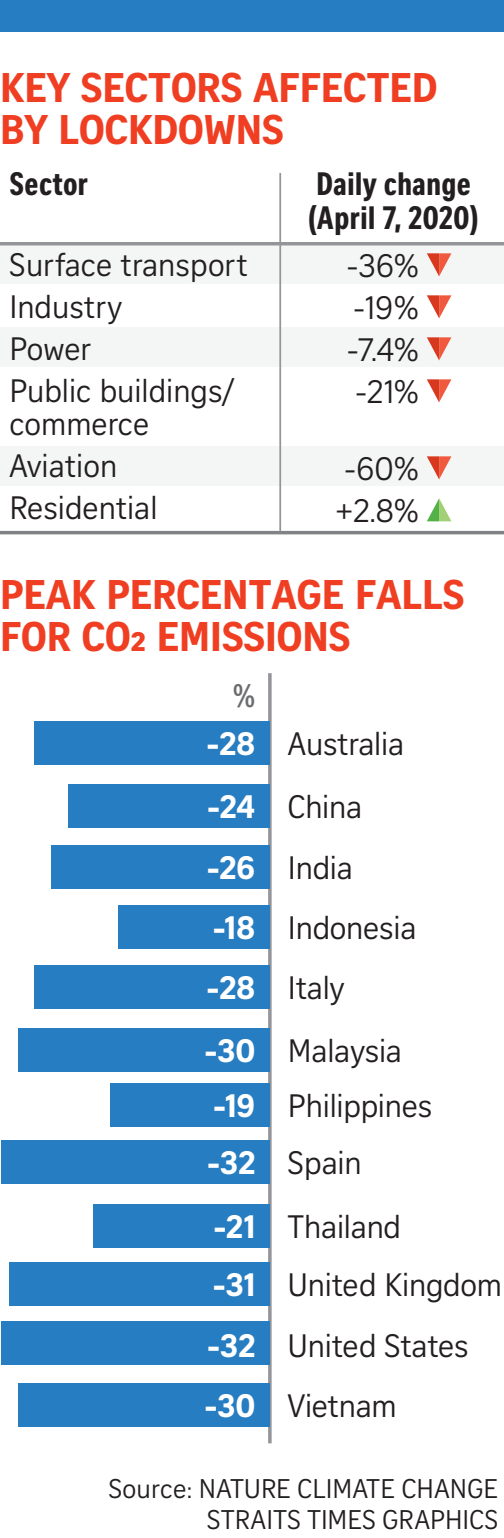
<style>
.page{position:relative;width:504px;height:1538px;background:#fff}
.page>*{position:absolute;margin:0;border:0;box-sizing:border-box;transform-origin:0 0}
.t1{font:700 40.25px/42px "Curator Serp Text";color:#ef3e22}
.t2{font:31.5px/42px "Curator Serp Text";letter-spacing:-.01em;color:#231f20}
.t3{font:31.5px/33.2px "Curator Head Cond ST Bold";color:#231f20}
.t4{font:700 31.5px "Curator Head Cond ST Semi";color:#6c6d70}
.t5{font:26.25px/31.5px "Curator Serp Text";letter-spacing:.01em;color:#231f20;text-align:right}
.s1{font-weight:700;color:#fff}
</style>
<div class="page">
<div style="left:0;top:0;width:504px;height:31px;background:#277dc1"></div>
<div style="left:0;top:244px;width:504px;height:40px;background:#f3f6f4"></div>
<div style="left:0;top:327px;width:504px;height:40px;background:#f3f6f4"></div>
<div style="left:0;top:446px;width:504px;height:40px;background:#f3f6f4"></div>
<hr style="left:0;top:242px;width:504px;height:3px;background:#939598">
<hr style="left:0;top:531px;width:504px;height:3px;background:#808285">
<hr style="left:279px;top:173px;width:2px;height:359px;background:#939598">
<svg style="left:427px;top:253px;width:24px;height:23px"></svg>
<svg style="left:427px;top:295px;width:24px;height:23px"></svg>
<svg style="left:427px;top:337px;width:24px;height:23px"></svg>
<svg style="left:427px;top:379px;width:24px;height:23px"></svg>
<svg style="left:427px;top:456px;width:24px;height:23px"></svg>
<svg style="left:427px;top:498px;width:24px;height:23px"></svg>
<svg style="left:268px;top:673px;width:4px;height:770px"></svg>
<div style="left:68px;top:784px;width:202px;height:44px;background:#277dc1"></div>
<div style="left:52px;top:845px;width:218px;height:44px;background:#277dc1"></div>
<div style="left:119px;top:905px;width:151px;height:44px;background:#277dc1"></div>
<div style="left:18px;top:1028px;width:252px;height:43px;background:#277dc1"></div>
<div style="left:94px;top:1204px;width:176px;height:43px;background:#277dc1"></div>
<div style="left:18px;top:1383px;width:252px;height:44px;background:#277dc1"></div>
<div style="left:110px;top:1083px;width:160px;height:43px;background:#277dc1"></div>
<div style="left:35px;top:721px;width:235px;height:44px;background:#277dc1"></div>
<div style="left:1px;top:1321px;width:269px;height:44px;background:#277dc1"></div>
<div style="left:10px;top:1262px;width:260px;height:44px;background:#277dc1"></div>
<div style="left:1px;top:1140px;width:269px;height:44px;background:#277dc1"></div>
<div style="left:35px;top:965px;width:235px;height:44px;background:#277dc1"></div>
<p class="t1" style="left:0;top:67px;width:439px">KEY SECTORS AFFECTED<br>BY LOCKDOWNS</p>
<p class="t3" style="left:9px;top:168px;width:80px">Sector</p>
<p class="t3" style="left:308px;top:168px;width:172px">Daily change (April 7, 2020)</p>
<p class="t2" style="left:9px;top:244px;width:240px">Surface transport<br>Industry<br>Power<br>Public buildings/</p>
<p class="t2" style="left:9px;top:403px;width:150px">commerce<br>Aviation<br>Residential</p>
<p class="t2" style="left:347px;top:245px;width:74px;text-align:justify">-36% -19% -7.4% -21%</p>
<p class="t2" style="left:335px;top:448px;width:85px">-60% +2.8%</p>
<p class="t1" style="left:0;top:573px;width:466px">PEAK PERCENTAGE FALLS<br>FOR CO2 EMISSIONS</p>
<p class="t4" style="left:233px;top:679px;width:24px">%</p>
<p class="t2" style="left:207px;top:722px;width:199px"><span class="s1">-28</span> Australia</p>
<p class="t2" style="left:207px;top:776px;width:211px;line-height:60.6px"><span class="s1">-24</span> China <span class="s1">-26</span> India<br><span class="s1">-18</span> Indonesia</p>
<p class="t2" style="left:207px;top:967px;width:139px"><span class="s1">-28</span> Italy</p>
<p class="t2" style="left:205px;top:1029px;width:199px"><span class="s1">-30</span> Malaysia</p>
<p class="t2" style="left:213px;top:1084px;width:220px"><span class="s1">-19</span> Philippines</p>
<p class="t2" style="left:208px;top:1142px;width:156px"><span class="s1">-32</span> Spain</p>
<p class="t2" style="left:214px;top:1205px;width:189px"><span class="s1">-21</span> Thailand</p>
<p class="t2" style="left:213px;top:1263px;width:291px"><span class="s1">-31</span> United Kingdom</p>
<p class="t2" style="left:208px;top:1324px;width:263px"><span class="s1">-32</span> United States</p>
<p class="t2" style="left:205px;top:1385px;width:194px"><span class="s1">-30</span> Vietnam</p>
<p class="t5" style="left:109px;top:1473px;width:391px">Source: NATURE CLIMATE CHANGE<br>STRAITS TIMES GRAPHICS</p>
</div>
